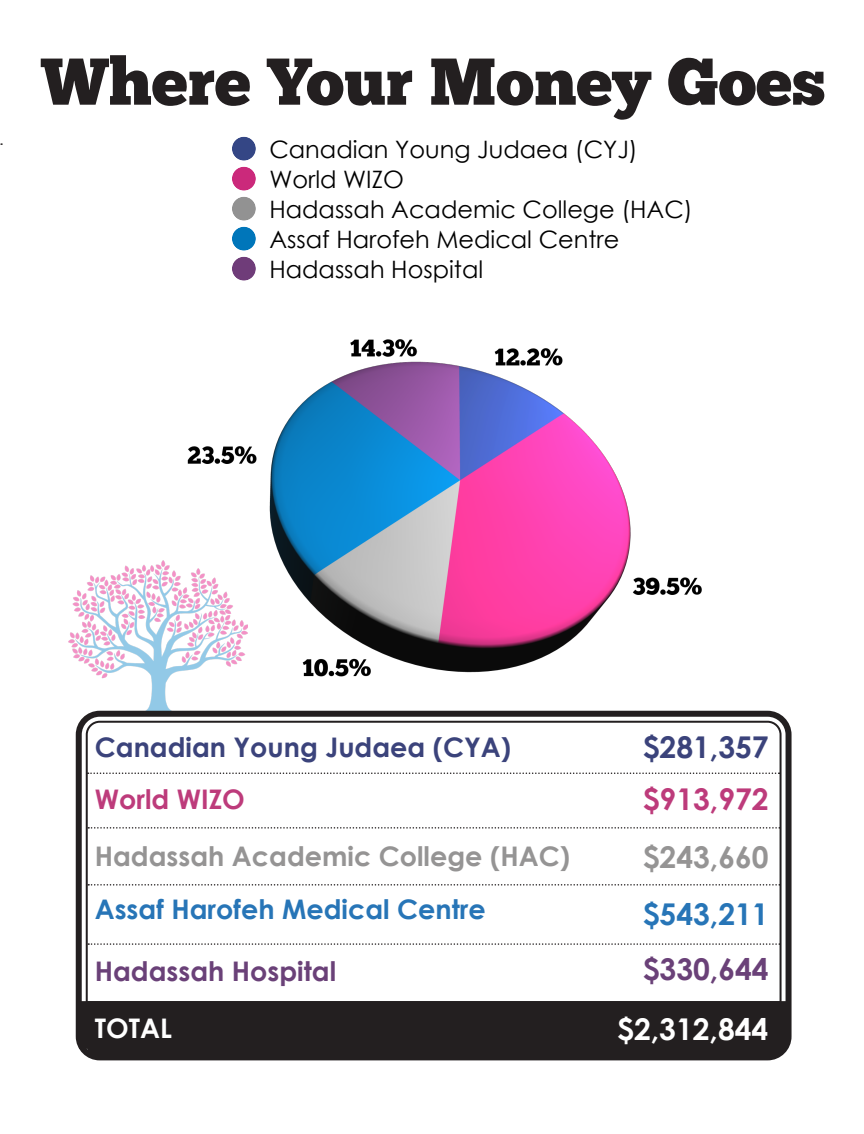
<style>
.page{position:relative;width:864px;height:1134px;background:#fff}
.page>*{position:absolute;margin:0;border:0;box-sizing:border-box;transform-origin:0 0}
.t1{font:66px "Chunk Five";color:#231f20}
.t2{font:700 30px "Century Gothic";color:#fff}
.t3{font:700 30px "Century Gothic";color:#3b437b}
.t4{font:700 30px "Century Gothic";color:#bd3b7b}
.t5{font:700 30px "Century Gothic";color:#959494}
.t6{font:700 30px "Century Gothic";color:#2775b7}
.t7{font:700 30px "Century Gothic";color:#6a4178}
.t8{font:700 27px "Century Gothic";color:#959494}
.t9{font:700 27px "Century Gothic";color:#2775b7}
.t10{font:700 27px "Century Gothic";color:#3b437b}
.t11{font:700 27px "Century Gothic";color:#6a4178}
.t12{font:700 27px "Century Gothic";color:#bd3b7b}
.t13{font:700 27px "Century Gothic";color:#fff}
.t14{font:24px/30px "Century Gothic";color:#000}
</style>
<div class="page">
<img style="left:187px;top:339px;width:515px;height:338px">
<div style="left:232px;top:137px;width:24px;height:24px;background:#344685;border-radius:50%"></div>
<div style="left:232px;top:167px;width:24px;height:24px;background:#cb297b;border-radius:50%"></div>
<div style="left:232px;top:197px;width:24px;height:24px;background:#929292;border-radius:50%"></div>
<div style="left:232px;top:227px;width:24px;height:24px;background:#0076ba;border-radius:50%"></div>
<div style="left:232px;top:257px;width:24px;height:24px;background:#6f3c79;border-radius:50%"></div>
<svg style="left:89px;top:772px;width:690px;height:2px"></svg>
<svg style="left:89px;top:827px;width:690px;height:2px"></svg>
<svg style="left:89px;top:884px;width:690px;height:2px"></svg>
<svg style="left:89px;top:943px;width:690px;height:2px"></svg>
<div style="left:93px;top:1007px;width:682px;height:43px;background:#231f20"></div>
<div style="left:87px;top:1001px;width:694px;height:55px;border:12px solid #231f20"></div>
<img style="left:69px;top:560px;width:179px;height:151px">
<div style="left:76px;top:711px;width:716px;height:349px;border:6px solid #231f20;border-radius:21px"></div>
<div style="left:86px;top:721px;width:696px;height:329px;border:2px solid #231f20;border-radius:13px"></div>
<p class="t1" style="left:41px;top:41px;width:786px">Where Your Money Goes</p>
<p class="t14" style="left:269px;top:134px;width:425px">Canadian Young Judaea (CYJ)<br>World WIZO<br>Hadassah Academic College (HAC)<br>Assaf Harofeh Medical Centre<br>Hadassah Hospital</p>
<p class="t10" style="left:95px;top:727px;width:418px">Canadian Young Judaea (CYA)</p>
<p class="t12" style="left:95px;top:779px;width:152px">World WIZO</p>
<p class="t8" style="left:95px;top:835px;width:477px">Hadassah Academic College (HAC)</p>
<p class="t9" style="left:95px;top:889px;width:392px">Assaf Harofeh Medical Centre</p>
<p class="t11" style="left:95px;top:951px;width:243px">Hadassah Hospital</p>
<p class="t3" style="left:643px;top:724px;width:127px">$281,357</p>
<p class="t4" style="left:643px;top:776px;width:127px">$913,972</p>
<p class="t5" style="left:643px;top:834px;width:127px">$243,660</p>
<p class="t6" style="left:643px;top:891px;width:127px">$543,211</p>
<p class="t7" style="left:643px;top:947px;width:127px">$330,644</p>
<p class="t13" style="left:95px;top:1008px;width:79px">TOTAL</p>
<p class="t2" style="left:617px;top:1007px;width:153px">$2,312,844</p>
</div>
